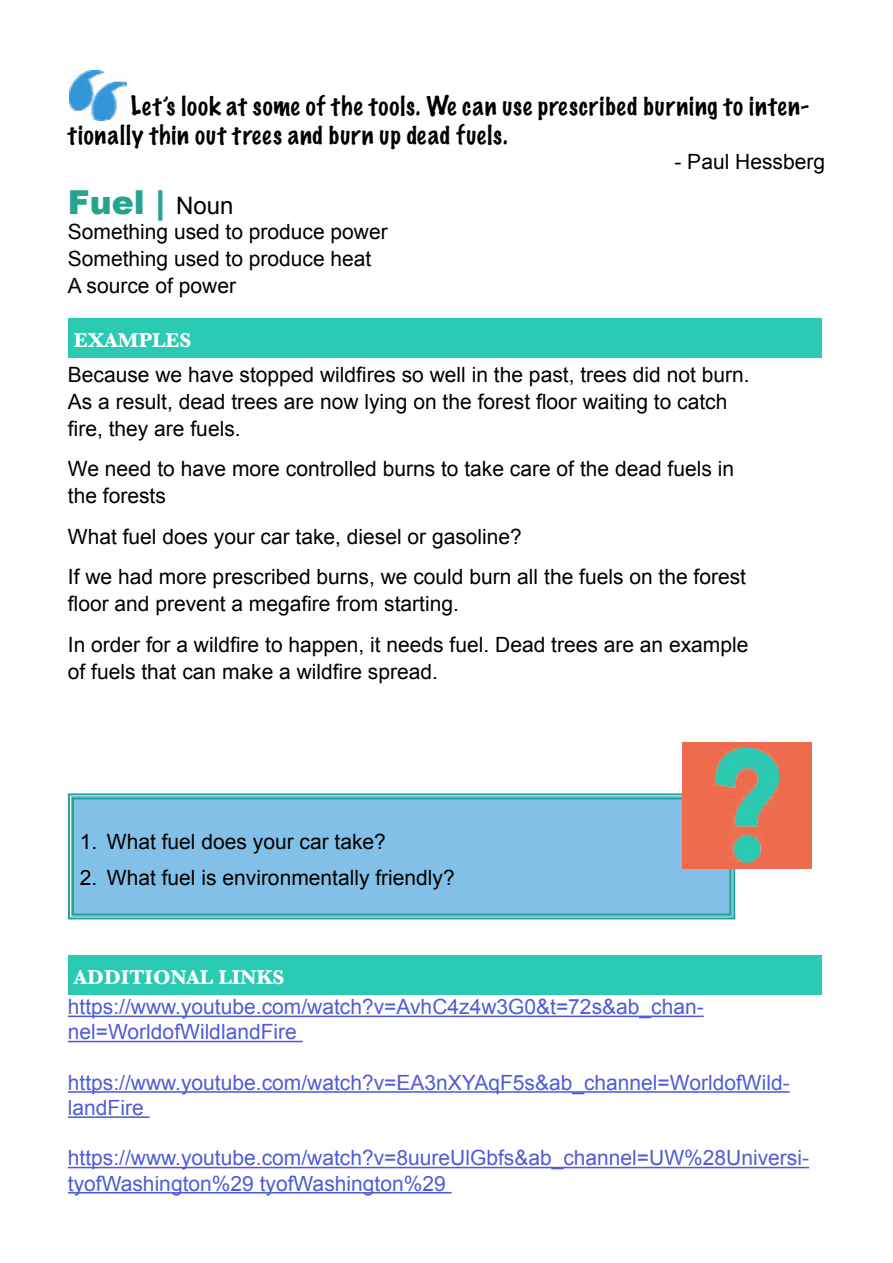
<style>
.page{position:relative;width:893px;height:1263px;background:#fff}
.page>*{position:absolute;margin:0;border:0;box-sizing:border-box;transform-origin:0 0}
.t1{font:900 33px "Arial";color:#23a491}
.t2{font:100 24px/28.8px "Marker Felt";letter-spacing:.045em;color:#000}
.t3{font:21px/27px "Arial";color:#000}
.t4{font:21px/25.2px "Arial";color:#4f5cd6}
.t5{font:700 20.85px "Baskerville";color:#fff}
.s1{font-weight:400;font-size:24px;color:#000}
</style>
<div class="page">
<div style="left:68px;top:955px;width:753px;height:39px;background:#2bcab2"></div>
<hr style="left:68px;top:1015px;width:636px;height:2px;background:#4f5cd6">
<hr style="left:68px;top:1041px;width:235px;height:1px;background:#4f5cd6">
<hr style="left:68px;top:1091px;width:722px;height:2px;background:#4f5cd6">
<hr style="left:68px;top:1116px;width:82px;height:2px;background:#4f5cd6">
<hr style="left:68px;top:1167px;width:741px;height:1px;background:#4f5cd6">
<hr style="left:68px;top:1192px;width:384px;height:1px;background:#4f5cd6">
<div style="left:68px;top:318px;width:753px;height:39px;background:#2bcab2"></div>
<div style="left:67px;top:793px;width:669px;height:127px;background:#83c0e8"></div>
<div style="left:72px;top:797px;width:659px;height:118px;border:2px solid #23a491"></div>
<div style="left:682px;top:742px;width:129px;height:126px;background:#ee6c4d"></div>
<img style="left:715px;top:749px;width:63px;height:113px">
<img style="left:70px;top:71px;width:56px;height:50px">
<p class="t2" style="left:68px;top:91px;width:743px;text-indent:63px">Let’s look at some of the tools. We can use prescribed burning to inten&shy;tionally thin out trees and burn up dead fuels.</p>
<p class="t3" style="left:674px;top:148px;width:152px">- Paul Hessberg</p>
<h1 class="t1" style="left:68px;top:178px;width:167px">Fuel | <span class="s1">Noun</span></h1>
<p class="t3" style="left:68px;top:219px;width:321px">Something used to produce power<br>Something used to produce heat<br>A source of power</p>
<p class="t5" style="left:74px;top:326px;width:119px">EXAMPLES</p>
<p class="t3" style="left:68px;top:361px;width:683px">Because we have stopped wildfires so well in the past, trees did not burn.<br>As a result, dead trees are now lying on the forest floor waiting to catch fire, they are fuels.</p>
<p class="t3" style="left:68px;top:456px;width:668px">We need to have more controlled burns to take care of the dead fuels in the forests</p>
<p class="t3" style="left:68px;top:516px;width:680px;line-height:40.5px">What fuel does your car take, diesel or gasoline?<br>If we had more prescribed burns, we could burn all the fuels on the forest</p>
<p class="t3" style="left:68px;top:584px;width:682px;line-height:40.5px">floor and prevent a megafire from starting.<br>In order for a wildfire to happen, it needs fuel. Dead trees are an example</p>
<p class="t3" style="left:68px;top:658px;width:371px">of fuels that can make a wildfire spread.</p>
<p class="t3" style="left:80px;top:828px;width:307px">1. What fuel does your car take?</p>
<p class="t3" style="left:80px;top:864px;width:376px">2. What fuel is environmentally friendly?</p>
<p class="t5" style="left:74px;top:963px;width:212px">ADDITIONAL LINKS</p>
<p class="t4" style="left:68px;top:994px;width:637px">https://www.youtube.com/watch?v=AvhC4z4w3G0&amp;t=72s&amp;ab_chan&shy;nel=WorldofWildlandFire</p>
<p class="t4" style="left:68px;top:1070px;width:723px">https://www.youtube.com/watch?v=EA3nXYAqF5s&amp;ab_channel=WorldofWild&shy;landFire</p>
<p class="t4" style="left:68px;top:1145px;width:743px">https://www.youtube.com/watch?v=8uureUlGbfs&amp;ab_channel=UW%28Universi&shy;tyofWashington%29 tyofWashington%29</p>
</div>
